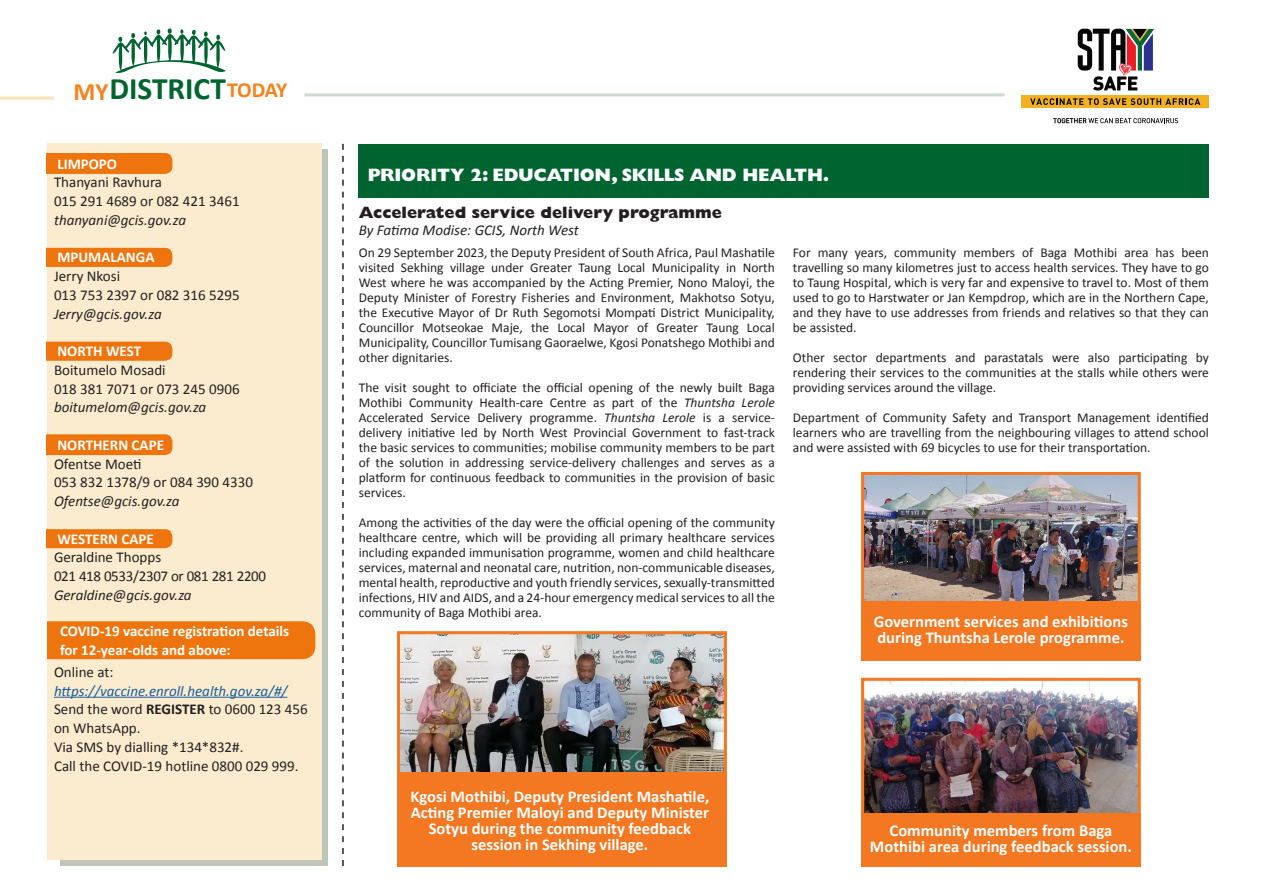
<style>
.page{position:relative;width:1263px;height:893px;background:#fff}
.page>*{position:absolute;margin:0;border:0;box-sizing:border-box;transform-origin:0 0}
.t1{font:700 31.35px "Calibri";color:#006431}
.t2{font:700 25.05px "Calibri";color:#f58220}
.t3{font:700 21.6px "Calibri";letter-spacing:-.025em;color:#f58220}
.t4{font:800 18px "Gill Sans MT Pro";letter-spacing:-.01em;color:#fff}
.t5{font:700 16.5px/16px "Calibri";color:#fff;text-align:center}
.t6{font:800 16.5px "Gill Sans MT Pro";color:#231f20}
.t7{font:15px/18.8px "Calibri";color:#231f20}
.t8{font:italic 15px "Calibri";color:#231f20}
.t9{font:700 15px/18.8px "Calibri";color:#fff}
.t10{font:italic 15px "Calibri";color:#175d9e}
.t11{font:15px "Calibri";letter-spacing:-.02em;color:#231f20}
.t12{font:13.5px/15px "Calibri";color:#231f20;text-align:justify}
.s1{font-weight:700}
.s2{font-style:italic}
</style>
<div class="page">
<div style="left:60px;top:150px;width:267px;height:716px;background:#bec5b9"></div>
<div style="left:47px;top:144px;width:274px;height:716px;background:#fceccf"></div>
<div style="left:47px;top:153px;width:125px;height:21px;background:#ee750d"></div>
<div style="left:47px;top:248px;width:125px;height:19px;background:#ee750d"></div>
<div style="left:47px;top:342px;width:125px;height:19px;background:#ee750d"></div>
<div style="left:47px;top:434px;width:125px;height:21px;background:#ee750d"></div>
<div style="left:47px;top:529px;width:125px;height:19px;background:#ee750d"></div>
<div style="left:34px;top:621px;width:281px;height:38px;background:#ee750d;border-radius:13px"></div>
<hr style="left:54px;top:697px;width:233px;height:1px;background:#175d9e">
<svg style="left:342px;top:144px;width:2px;height:722px"></svg>
<div style="left:0;top:621px;width:47px;height:38px;background:#fff"></div>
<hr style="left:0;top:97px;width:54px;height:3px;background:#fee2b7">
<hr style="left:304px;top:93px;width:701px;height:3px;background:#ccdcd0">
<svg style="left:113px;top:28px;width:113px;height:45px"></svg>
<svg style="left:1078px;top:29px;width:76px;height:62px"></svg>
<div style="left:1022px;top:95px;width:187px;height:12px;background:#f3b121"></div>
<svg style="left:1030px;top:98px;width:170px;height:7px"></svg>
<svg style="left:1053px;top:118px;width:125px;height:5px"></svg>
<div style="left:359px;top:144px;width:850px;height:54px;background:#006431"></div>
<img style="left:865px;top:476px;width:272px;height:125px">
<div style="left:861px;top:472px;width:280px;height:141px;border:3px solid #f47721"></div>
<img style="left:865px;top:682px;width:272px;height:131px">
<div style="left:861px;top:678px;width:280px;height:141px;border:3px solid #f47721"></div>
<img style="left:401px;top:635px;width:322px;height:138px">
<div style="left:397px;top:631px;width:330px;height:158px;border:3px solid #f47721"></div>
<div style="left:861px;top:601px;width:280px;height:60px;background:#f47721"></div>
<div style="left:861px;top:813px;width:280px;height:54px;background:#f47721"></div>
<div style="left:397px;top:773px;width:330px;height:94px;background:#f47721"></div>
<p class="t2" style="left:73px;top:75px;width:36px">MY</p>
<p class="t1" style="left:109px;top:69px;width:118px">DISTRICT</p>
<p class="t3" style="left:227px;top:76px;width:62px">TODAY</p>
<p class="t9" style="left:57px;top:154px;width:61px">LIMPOPO</p>
<p class="t7" style="left:54px;top:173px;width:110px">Thanyani Ravhura</p>
<p class="t7" style="left:54px;top:192px;width:187px">015 291 4689 or 082 421 3461</p>
<p class="t8" style="left:54px;top:210px;width:134px">thanyani@gcis.gov.za</p>
<p class="t9" style="left:57px;top:248px;width:99px">MPUMALANGA</p>
<p class="t7" style="left:54px;top:267px;width:68px">Jerry Nkosi</p>
<p class="t7" style="left:54px;top:286px;width:187px">013 753 2397 or 082 316 5295</p>
<p class="t8" style="left:54px;top:303px;width:109px">Jerry@gcis.gov.za</p>
<p class="t9" style="left:57px;top:342px;width:85px">NORTH WEST</p>
<p class="t7" style="left:54px;top:361px;width:113px">Boitumelo Mosadi</p>
<p class="t7" style="left:54px;top:379px;width:187px">018 381 7071 or 073 245 0906</p>
<p class="t8" style="left:54px;top:397px;width:154px">boitumelom@gcis.gov.za</p>
<p class="t9" style="left:57px;top:435px;width:108px">NORTHERN CAPE</p>
<p class="t7" style="left:54px;top:454px;width:89px">Ofentse Moeti</p>
<p class="t7" style="left:54px;top:473px;width:200px">053 832 1378/9 or 084 390 4330</p>
<p class="t8" style="left:54px;top:491px;width:127px">Ofentse@gcis.gov.za</p>
<p class="t9" style="left:57px;top:529px;width:98px">WESTERN CAPE</p>
<p class="t7" style="left:54px;top:548px;width:109px">Geraldine Thopps</p>
<p class="t11" style="left:54px;top:567px;width:214px">021 418 0533/2307 or 081 281 2200</p>
<p class="t8" style="left:54px;top:585px;width:139px">Geraldine@gcis.gov.za</p>
<p class="t9" style="left:60px;top:621px;width:231px">COVID-19 vaccine registration details for 12-year-olds and above:</p>
<p class="t7" style="left:54px;top:662px;width:61px">Online at:</p>
<p class="t10" style="left:54px;top:680px;width:235px">https://vaccine.enroll.health.gov.za/#/</p>
<p class="t7" style="left:54px;top:700px;width:255px">Send the word <span class="s1">REGISTER</span> to 0600 123 456 on WhatsApp.</p>
<p class="t7" style="left:54px;top:737px;width:191px">Via SMS by dialling *134*832#.</p>
<p class="t7" style="left:54px;top:756px;width:246px">Call the COVID-19 hotline 0800 029 999.</p>
<p class="t4" style="left:368px;top:164px;width:463px">PRIORITY 2: EDUCATION, SKILLS AND HEALTH.</p>
<p class="t6" style="left:359px;top:203px;width:365px">Accelerated service delivery programme</p>
<p class="t8" style="left:359px;top:219px;width:222px">By Fatima Modise: GCIS, North West</p>
<p class="t12" style="left:359px;top:245px;width:418px">On 29 September 2023, the Deputy President of South Africa, Paul Mashatile visited Sekhing village under Greater Taung Local Municipality in North West where he was accompanied by the Acting Premier, Nono Maloyi, the Deputy Minister of Forestry Fisheries and Environment, Makhotso Sotyu, the Executive Mayor of Dr Ruth Segomotsi Mompati District Municipality, Councillor Motseokae Maje, the Local Mayor of Greater Taung Local Municipality, Councillor Tumisang Gaoraelwe, Kgosi Ponatshego Mothibi and other dignitaries.</p>
<p class="t12" style="left:359px;top:380px;width:418px">The visit sought to officiate the official opening of the newly built Baga Mothibi Community Health-care Centre as part of the <span class="s2">Thuntsha Lerole </span>Accelerated Service Delivery programme. <span class="s2">Thuntsha Lerole</span> is a service&shy;delivery initiative led by North West Provincial Government to fast-track the basic services to communities; mobilise community members to be part of the solution in addressing service-delivery challenges and serves as a platform for continuous feedback to communities in the provision of basic services.</p>
<p class="t12" style="left:359px;top:515px;width:418px">Among the activities of the day were the official opening of the community healthcare centre, which will be providing all primary healthcare services including expanded immunisation programme, women and child healthcare services, maternal and neonatal care, nutrition, non-communicable diseases, mental health, reproductive and youth friendly services, sexually-transmitted infections, HIV and AIDS, and a 24-hour emergency medical services to all the community of Baga Mothibi area.</p>
<p class="t12" style="left:793px;top:245px;width:418px">For many years, community members of Baga Mothibi area has been travelling so many kilometres just to access health services. They have to go to Taung Hospital, which is very far and expensive to travel to. Most of them used to go to Harstwater or Jan Kempdrop, which are in the Northern Cape, and they have to use addresses from friends and relatives so that they can be assisted.</p>
<p class="t12" style="left:793px;top:350px;width:418px">Other sector departments and parastatals were also participating by rendering their services to the communities at the stalls while others were providing services around the village.</p>
<p class="t12" style="left:793px;top:410px;width:418px">Department of Community Safety and Transport Management identified learners who are travelling from the neighbouring villages to attend school and were assisted with 69 bicycles to use for their transportation.</p>
<p class="t5" style="left:874px;top:614px;width:256px;text-align:left">Government services and exhibitions during Thuntsha Lerole programme.</p>
<p class="t5" style="left:410px;top:788px;width:300px">Kgosi Mothibi, Deputy President Mashatile, Acting Premier Maloyi and Deputy Minister Sotyu during the community feedback session in Sekhing village.</p>
<p class="t5" style="left:870px;top:822px;width:263px">Community members from Baga<br>Mothibi area during feedback session.</p>
</div>
